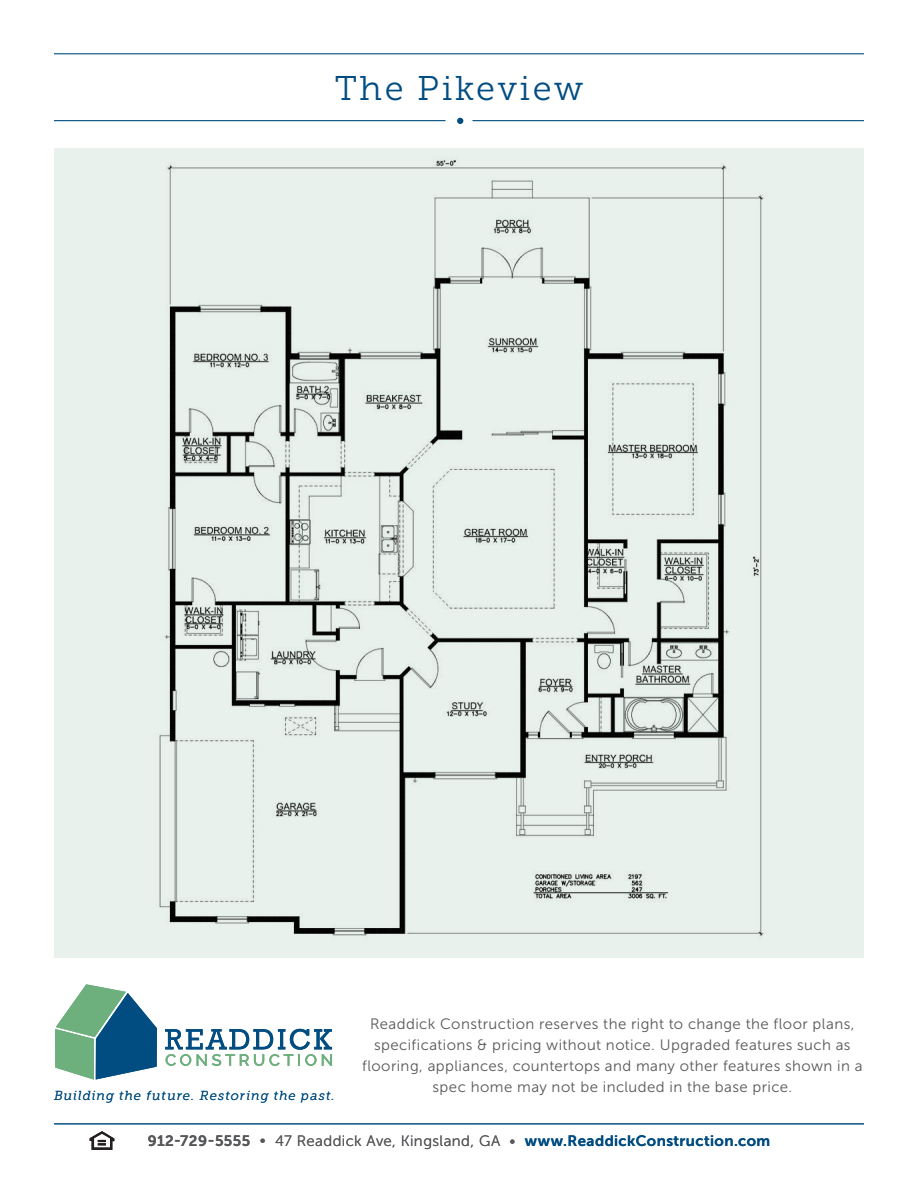
<style>
.page{position:relative;width:918px;height:1188px;background:#fff}
.page>*{position:absolute;margin:0;border:0;box-sizing:border-box;transform-origin:0 0}
.t1{font:34.2px "Museo Slab 300";letter-spacing:.075em;color:#014d81}
.t2{font:15px/21px "Museo Sans 300";letter-spacing:.03em;color:#57585a;text-align:center}
.t3{font:italic 13.05px "Museo Slab 300";letter-spacing:.08em;color:#014d81}
.s1{font-family:"Museo Sans 700"}
.s2{font-family:"Museo Sans 700";color:#014d81}
</style>
<div class="page">
<hr style="left:54px;top:1124px;width:810px;height:1px;background:#014d81">
<svg style="left:55px;top:984px;width:102px;height:96px"></svg>
<svg style="left:165px;top:1029px;width:167px;height:37px"></svg>
<hr style="left:54px;top:53px;width:810px;height:1px;background:#014d81">
<hr style="left:54px;top:120px;width:392px;height:1px;background:#014d81">
<hr style="left:472px;top:120px;width:392px;height:1px;background:#014d81">
<svg style="left:457px;top:118px;width:6px;height:6px"></svg>
<div style="left:54px;top:148px;width:810px;height:810px;background:#e8f1ec"></div>
<svg style="left:90px;top:1131px;width:24px;height:19px"></svg>
<img style="left:159px;top:160px;width:605px;height:777px">
<p class="t1" style="left:335px;top:70px;width:250px">The Pikeview</p>
<p class="t3" style="left:54px;top:1089px;width:282px">Building the future. Restoring the past.</p>
<p class="t2" style="left:362px;top:1014px;width:502px">Readdick Construction reserves the right to change the floor plans, specifications &amp; pricing without notice. Upgraded features such as flooring, appliances, countertops and many other features shown in a spec home may not be included in the base price.</p>
<p class="t2" style="left:148px;top:1131px;width:624px"><span class="s1">912-729-5555</span> • 47 Readdick Ave, Kingsland, GA • <span class="s2">www.ReaddickConstruction.com</span></p>
</div>
